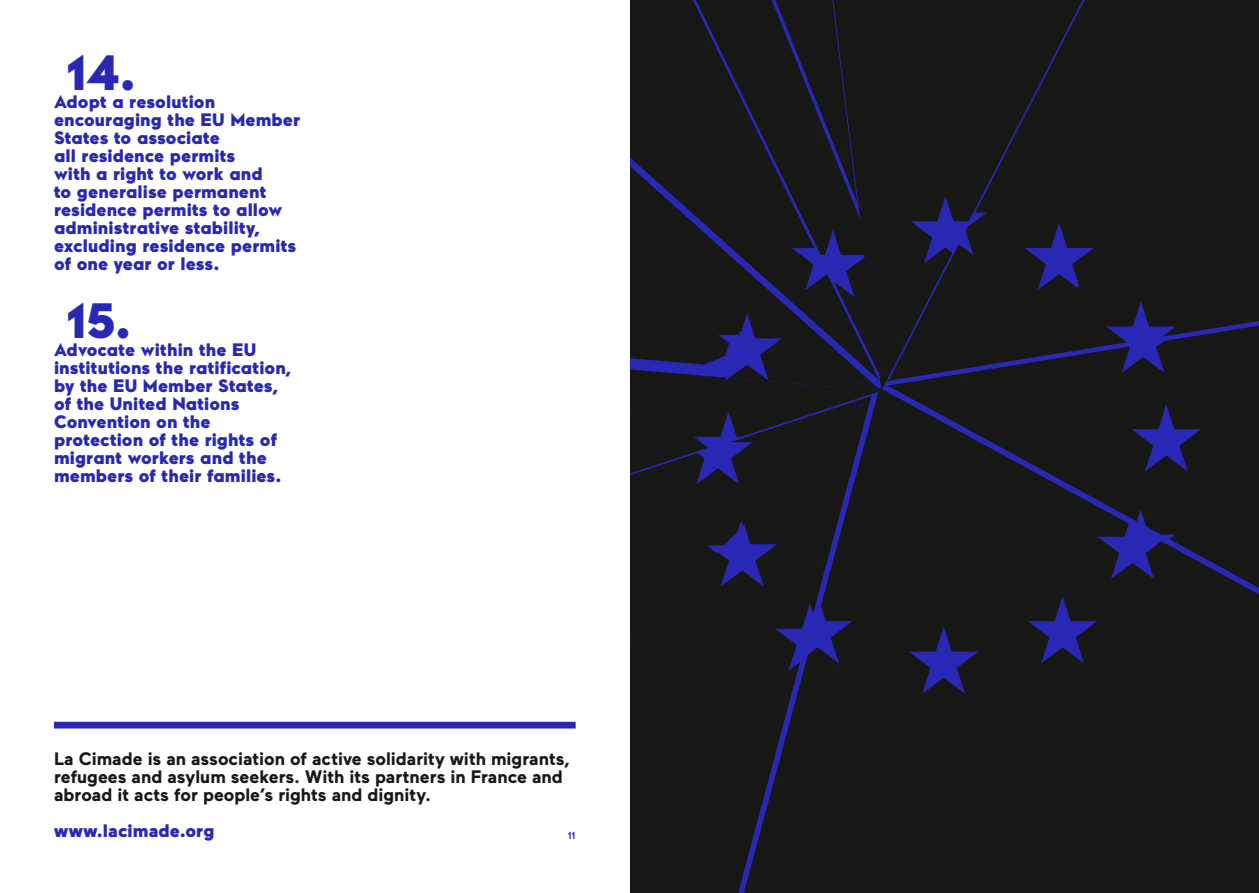
<style>
.page{position:relative;width:1259px;height:893px;background:#fff}
.page>*{position:absolute;margin:0;border:0;box-sizing:border-box;transform-origin:0 0}
.t1{font:900 49.5px "Maax";color:#2828b4}
.t2{font:900 18px/18px "Maax";letter-spacing:.005em;color:#2828b4}
.t3{font:700 18px/18px "Maax";color:#171715}
.t4{font:500 10.5px "Maax";color:#2828b4}
</style>
<div class="page">
<div style="left:879px;top:0;width:6px;height:387px;background:#171715"></div>
<div style="left:887px;top:0;width:372px;height:326px;background:#171715"></div>
<div style="left:630px;top:0;width:249px;height:147px;background:#171715"></div>
<svg style="left:887px;top:326px;width:372px;height:62px;background:#19192a"></svg>
<div style="left:630px;top:480px;width:114px;height:413px;background:#171715"></div>
<div style="left:744px;top:388px;width:515px;height:505px;background:#171715"></div>
<svg style="left:630px;top:391px;width:251px;height:89px;background:#181826"></svg>
<svg style="left:630px;top:147px;width:251px;height:244px;background:#191928"></svg>
<div style="left:54px;top:722px;width:521px;height:6px;background:#2828b4"></div>
<h1 class="t1" style="left:67px;top:45px;width:71px">14.</h1>
<p class="t2" style="left:54px;top:93px;width:248px">Adopt a resolution encouraging the EU Member<br>States to associate<br>all residence permits<br>with a right to work and<br>to generalise permanent residence permits to allow administrative stability, excluding residence permits of one year or less.</p>
<h1 class="t1" style="left:67px;top:292px;width:66px">15.</h1>
<p class="t2" style="left:54px;top:340px;width:239px">Advocate within the EU institutions the ratification, by the EU Member States, of the United Nations<br>Convention on the protection of the rights of migrant workers and the members of their families.</p>
<p class="t3" style="left:54px;top:750px;width:517px">La Cimade is an association of active solidarity with migrants, refugees and asylum seekers. With its partners in France and abroad it acts for people’s rights and dignity.</p>
<p class="t2" style="left:54px;top:822px;width:162px">www.lacimade.org</p>
<p class="t4" style="left:568px;top:830px;width:9px">11</p>
</div>
